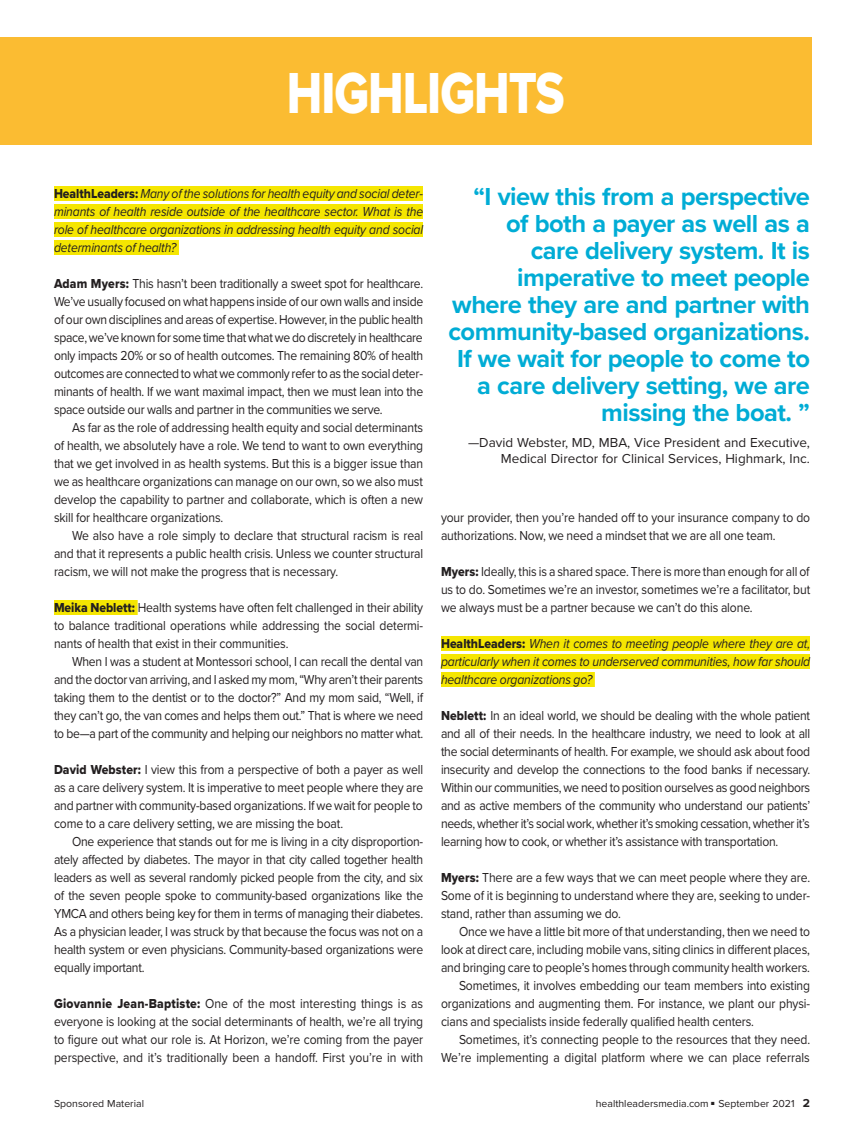
<style>
.page{position:relative;width:864px;height:1134px;background:#fff}
.page>*{position:absolute;margin:0;border:0;box-sizing:border-box;transform-origin:0 0}
.t1{font:60px "Proxima Nova Extrabld";letter-spacing:-.02em;color:#fff;scale:.8 1}
._11_Pullquotes{font:700 25.5px/27px "Proxima Nova";letter-spacing:-.02em;color:#00acd5;text-align:right}
._5_Text_No-Indent{font:13.5px/18px "Proxima Nova";letter-spacing:-.01em;color:#231f20;text-align:justify;scale:.9 1}
._4_Text{font:13.5px/18px "Proxima Nova";letter-spacing:-.01em;color:#231f20;text-align:justify;scale:.9 1}
._5_Text_No-Indent-2{font:italic 13.5px/18px "Proxima Nova";letter-spacing:-.01em;color:#231f20;text-align:justify;scale:.9 1}
._11_Pullquotes-2{font:13.5px/16.2px "Proxima Nova";color:#231f20;text-align:right}
._8_Folio_Page{font:10.5px "Proxima Nova";color:#231f20}
.s1{font-family:"Proxima Nova Extrabld";font-style:normal}
.s2{font-family:"Proxima Nova Extrabld"}
.s3{font-weight:700;font-size:12px}
</style>
<div class="page">
<div style="left:54px;top:186px;width:369px;height:15px;background:#f5e601"></div>
<div style="left:54px;top:204px;width:369px;height:15px;background:#f5e601"></div>
<div style="left:54px;top:222px;width:369px;height:15px;background:#f5e601"></div>
<div style="left:54px;top:240px;width:125px;height:15px;background:#f5e601"></div>
<div style="left:54px;top:600px;width:84px;height:15px;background:#f5e601"></div>
<div style="left:441px;top:636px;width:369px;height:15px;background:#f5e601"></div>
<div style="left:441px;top:654px;width:369px;height:15px;background:#f5e601"></div>
<div style="left:441px;top:672px;width:154px;height:15px;background:#f5e601"></div>
<div style="left:0;top:37px;width:812px;height:108px;background:#fbbc32"></div>
<p class="t1" style="left:287px;top:49px;width:349px">HIGHLIGHTS</p>
<p class="_5_Text_No-Indent-2" style="left:54px;top:184px;width:412px"><span class="s1">HealthLeaders:</span> Many of the solutions for health equity and social deter&shy;minants of health reside outside of the healthcare sector. What is the role of healthcare organizations in addressing health equity and social determinants of health?</p>
<p class="_5_Text_No-Indent" style="left:54px;top:274px;width:412px"><span class="s2">Adam Myers:</span> This hasn’t been traditionally a sweet spot for healthcare.<br>We’ve usually focused on what happens inside of our own walls and inside of our own disciplines and areas of expertise. However, in the public health space, we’ve known for some time that what we do discretely in healthcare only impacts 20% or so of health outcomes. The remaining 80% of health outcomes are connected to what we commonly refer to as the social deter&shy;minants of health. If we want maximal impact, then we must lean into the space outside our walls and partner in the communities we serve.</p>
<p class="_4_Text" style="left:54px;top:418px;width:412px;text-indent:18px">As far as the role of addressing health equity and social determinants of health, we absolutely have a role. We tend to want to own everything that we get involved in as health systems. But this is a bigger issue than we as healthcare organizations can manage on our own, so we also must develop the capability to partner and collaborate, which is often a new skill for healthcare organizations.</p>
<p class="_4_Text" style="left:54px;top:526px;width:412px;text-indent:18px">We also have a role simply to declare that structural racism is real and that it represents a public health crisis. Unless we counter structural racism, we will not make the progress that is necessary.</p>
<p class="_5_Text_No-Indent" style="left:54px;top:598px;width:412px"><span class="s2">Meika Neblett:</span> Health systems have often felt challenged in their ability to balance traditional operations while addressing the social determi&shy;nants of health that exist in their communities.</p>
<p class="_4_Text" style="left:54px;top:652px;width:412px;text-indent:18px">When I was a student at Montessori school, I can recall the dental van and the doctor van arriving, and I asked my mom, “Why aren’t their parents taking them to the dentist or to the doctor?” And my mom said, “Well, if they can’t go, the van comes and helps them out.” That is where we need to be—a part of the community and helping our neighbors no matter what.</p>
<p class="_5_Text_No-Indent" style="left:54px;top:760px;width:412px"><span class="s2">David Webster:</span> I view this from a perspective of both a payer as well as a care delivery system. It is imperative to meet people where they are and partner with community-based organizations. If we wait for people to come to a care delivery setting, we are missing the boat.</p>
<p class="_4_Text" style="left:54px;top:832px;width:412px;text-indent:18px">One experience that stands out for me is living in a city disproportion&shy;ately affected by diabetes. The mayor in that city called together health leaders as well as several randomly picked people from the city, and six of the seven people spoke to community-based organizations like the YMCA and others being key for them in terms of managing their diabetes.<br>As a physician leader, I was struck by that because the focus was not on a health system or even physicians. Community-based organizations were equally important.</p>
<p class="_5_Text_No-Indent" style="left:54px;top:994px;width:412px"><span class="s2">Giovannie Jean-Baptiste:</span> One of the most interesting things is as everyone is looking at the social determinants of health, we’re all trying to figure out what our role is. At Horizon, we’re coming from the payer perspective, and it’s traditionally been a handoff. First you’re in with</p>
<p class="_8_Folio_Page" style="left:54px;top:1096px;width:92px">Sponsored Material</p>
<p class="_11_Pullquotes" style="left:448px;top:182px;width:363px">“I view this from a perspective of both a payer as well as a<br>care delivery system. It is imperative to meet people where they are and partner with community-based organizations.<br>If we wait for people to come to a care delivery setting, we are missing the boat. ”</p>
<p class="_11_Pullquotes-2" style="left:468px;top:433px;width:343px">—David Webster, MD, MBA, Vice President and Executive,<br>Medical Director for Clinical Services, Highmark, Inc.</p>
<p class="_5_Text_No-Indent" style="left:441px;top:508px;width:412px">your provider, then you’re handed off to your insurance company to do authorizations. Now, we need a mindset that we are all one team.</p>
<p class="_5_Text_No-Indent" style="left:441px;top:562px;width:412px"><span class="s2">Myers:</span> Ideally, this is a shared space. There is more than enough for all of us to do. Sometimes we’re an investor, sometimes we’re a facilitator, but we always must be a partner because we can’t do this alone.</p>
<p class="_5_Text_No-Indent-2" style="left:441px;top:634px;width:412px"><span class="s1">HealthLeaders:</span> When it comes to meeting people where they are at, particularly when it comes to underserved communities, how far should healthcare organizations go?</p>
<p class="_5_Text_No-Indent" style="left:441px;top:706px;width:412px"><span class="s2">Neblett:</span> In an ideal world, we should be dealing with the whole patient and all of their needs. In the healthcare industry, we need to look at all the social determinants of health. For example, we should ask about food insecurity and develop the connections to the food banks if necessary.<br>Within our communities, we need to position ourselves as good neighbors and as active members of the community who understand our patients’ needs, whether it’s social work, whether it’s smoking cessation, whether it’s learning how to cook, or whether it’s assistance with transportation.</p>
<p class="_5_Text_No-Indent" style="left:441px;top:868px;width:412px"><span class="s2">Myers:</span> There are a few ways that we can meet people where they are.<br>Some of it is beginning to understand where they are, seeking to under&shy;stand, rather than assuming we do.</p>
<p class="_4_Text" style="left:441px;top:922px;width:412px;text-indent:18px">Once we have a little bit more of that understanding, then we need to look at direct care, including mobile vans, siting clinics in different places, and bringing care to people’s homes through community health workers.</p>
<p class="_4_Text" style="left:441px;top:976px;width:412px;text-indent:18px">Sometimes, it involves embedding our team members into existing organizations and augmenting them. For instance, we plant our physi&shy;cians and specialists inside federally qualified health centers.</p>
<p class="_4_Text" style="left:441px;top:1030px;width:412px;text-align:right">Sometimes, it’s connecting people to the resources that they need.<br>We’re implementing a digital platform where we can place referrals</p>
<p class="_8_Folio_Page" style="left:596px;top:1095px;width:216px">healthleadersmedia.com ■ September 2021 <span class="s3">2</span></p>
</div>
